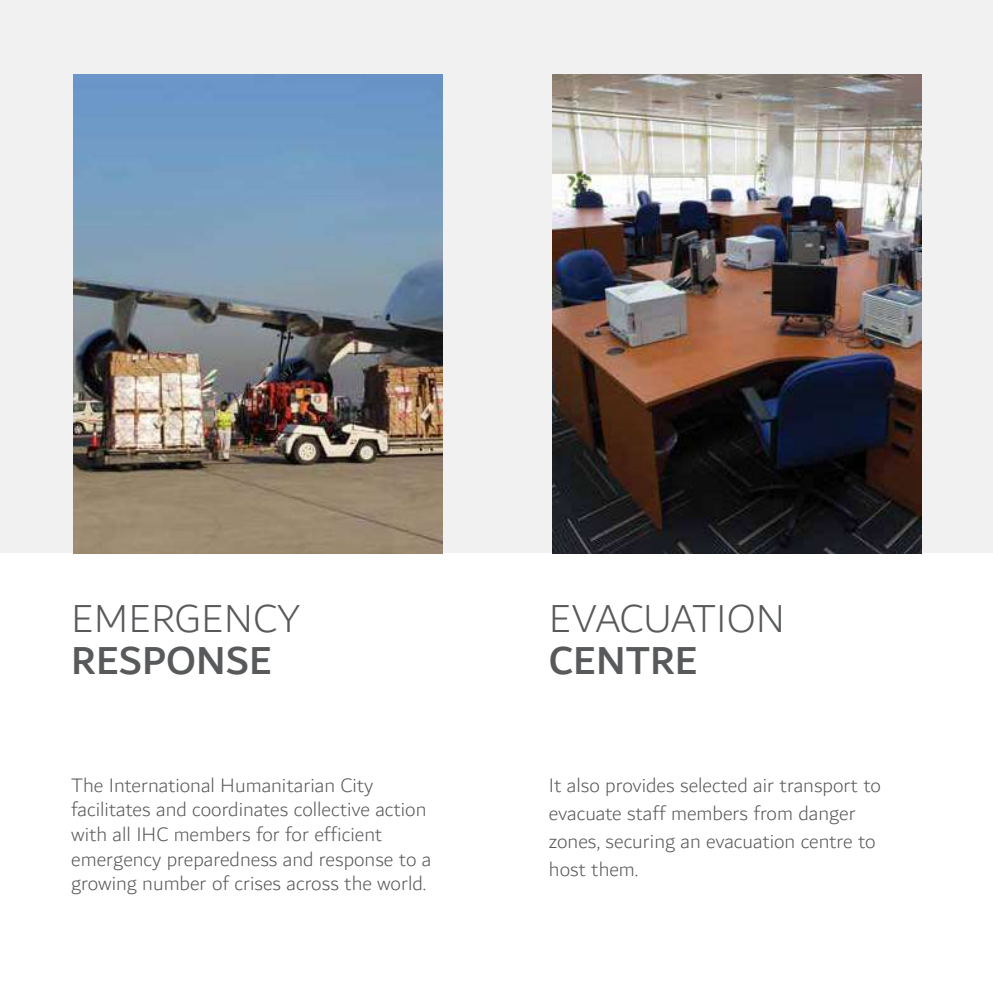
<style>
.page{position:relative;width:993px;height:993px;background:#fff}
.page>*{position:absolute;margin:0;border:0;box-sizing:border-box;transform-origin:0 0}
.t1{font:300 42px "Dubai";color:#58595b}
.t2{font:500 42px "Dubai";color:#58595b}
.t3{font:300 21px/24.5px "Dubai";color:#58595b}
</style>
<div class="page">
<div style="left:0;top:0;width:992px;height:552px;background:#f1f1f2"></div>
<img style="left:73px;top:74px;width:370px;height:479px">
<img style="left:552px;top:74px;width:369px;height:479px">
<h1 class="t1" style="left:71px;top:585px;width:231px">EMERGENCY</h1>
<h1 class="t2" style="left:71px;top:634px;width:202px">RESPONSE</h1>
<p class="t3" style="left:71px;top:773px;width:361px">The International Humanitarian City facilitates and coordinates collective action with all IHC members for for efficient emergency preparedness and response to a growing number of crises across the world.</p>
<h1 class="t1" style="left:548px;top:585px;width:237px">EVACUATION</h1>
<h1 class="t2" style="left:548px;top:634px;width:150px">CENTRE</h1>
<p class="t3" style="left:548px;top:771px;width:333px;line-height:28px">It also provides selected air transport to evacuate staff members from danger zones, securing an evacuation centre to host them.</p>
</div>
